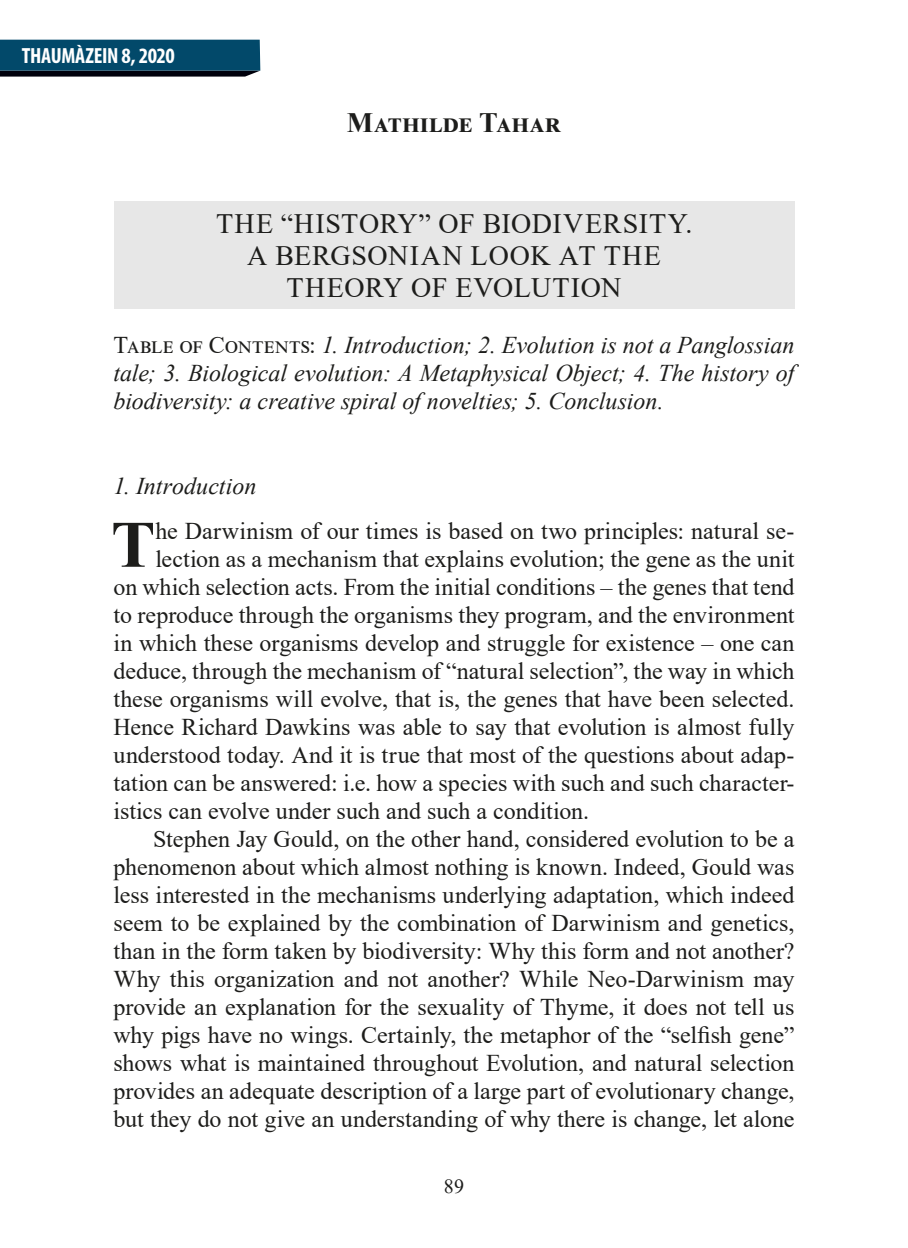
<style>
.page{position:relative;width:908px;height:1248px;background:#fff}
.page>*{position:absolute;margin:0;border:0;box-sizing:border-box;transform-origin:0 0}
.t1{font:700 66.2px "Times New Roman";color:#1d1d1b}
.t2{font:28px/32px "Times New Roman";letter-spacing:.025em;color:#1d1d1b;text-align:center}
.t3{font:700 28px "Times New Roman";letter-spacing:.025em;color:#1d1d1b}
.t4{font:24px "Times New Roman";letter-spacing:-.005em;color:#1d1d1b}
.t5{font:italic 24px/28px "Times New Roman";letter-spacing:-.005em;color:#1d1d1b;text-align:justify}
.t6{font:700 condensed 22px "Myriad Pro";letter-spacing:-.02em;color:#fff}
.t7{font:20px "Times New Roman";color:#1d1d1b}
.s1{font-style:normal}
</style>
<div class="page">
<svg style="left:0;top:40px;width:260px;height:37px"></svg>
<div style="left:113px;top:202px;width:681px;height:42px;background:#e7e7e7"></div>
<div style="left:113px;top:234px;width:681px;height:74px;background:#e7e7e7"></div>
<p class="t6" style="left:22px;top:42px;width:154px">THAUMÀZEIN 8, 2020</p>
<p class="t3" style="left:347px;top:103px;width:216px">Mathilde Tahar</p>
<p class="t2" style="left:216px;top:206px;width:477px">THE “HISTORY” OF BIODIVERSITY.<br>A BERGSONIAN LOOK AT THE<br>THEORY OF EVOLUTION</p>
<p class="t5" style="left:113px;top:330px;width:682px"><span class="s1">Table of Contents:</span> 1. Introduction; 2. Evolution is not a Panglossian tale; 3. Biological evolution: A Metaphysical Object; 4. The history of biodiversity: a creative spiral of novelties; 5. Conclusion.</p>
<p class="t5" style="left:113px;top:471px;width:144px">1. Introduction</p>
<h1 class="t1" style="left:111px;top:497px;width:46px">T</h1>
<p class="t4" style="left:155px;top:513px;width:640px">he Darwinism of our times is based on two principles: natural se-</p>
<p class="t4" style="left:155px;top:541px;width:640px">lection as a mechanism that explains evolution; the gene as the unit</p>
<p class="t4" style="left:113px;top:569px;width:682px">on which selection acts. From the initial conditions – the genes that tend</p>
<p class="t4" style="left:113px;top:597px;width:682px">to reproduce through the organisms they program, and the environment</p>
<p class="t4" style="left:113px;top:625px;width:682px">in which these organisms develop and struggle for existence – one can</p>
<p class="t4" style="left:113px;top:654px;width:682px">deduce, through the mechanism of “natural selection”, the way in which</p>
<p class="t4" style="left:113px;top:682px;width:682px">these organisms will evolve, that is, the genes that have been selected.</p>
<p class="t4" style="left:113px;top:710px;width:682px">Hence Richard Dawkins was able to say that evolution is almost fully</p>
<p class="t4" style="left:113px;top:738px;width:682px">understood today. And it is true that most of the questions about adap-</p>
<p class="t4" style="left:113px;top:766px;width:682px">tation can be answered: i.e. how a species with such and such character-</p>
<p class="t4" style="left:113px;top:794px;width:477px">istics can evolve under such and such a condition.</p>
<p class="t4" style="left:153px;top:822px;width:642px">Stephen Jay Gould, on the other hand, considered evolution to be a</p>
<p class="t4" style="left:113px;top:850px;width:682px">phenomenon about which almost nothing is known. Indeed, Gould was</p>
<p class="t4" style="left:113px;top:878px;width:682px">less interested in the mechanisms underlying adaptation, which indeed</p>
<p class="t4" style="left:113px;top:906px;width:682px">seem to be explained by the combination of Darwinism and genetics,</p>
<p class="t4" style="left:113px;top:934px;width:682px">than in the form taken by biodiversity: Why this form and not another?</p>
<p class="t4" style="left:113px;top:962px;width:682px">Why this organization and not another? While Neo-Darwinism may</p>
<p class="t4" style="left:113px;top:990px;width:682px">provide an explanation for the sexuality of Thyme, it does not tell us</p>
<p class="t4" style="left:113px;top:1018px;width:682px">why pigs have no wings. Certainly, the metaphor of the “selfish gene”</p>
<p class="t4" style="left:113px;top:1046px;width:682px">shows what is maintained throughout Evolution, and natural selection</p>
<p class="t4" style="left:113px;top:1074px;width:682px">provides an adequate description of a large part of evolutionary change,</p>
<p class="t4" style="left:113px;top:1102px;width:682px">but they do not give an understanding of why there is change, let alone</p>
<p class="t7" style="left:444px;top:1172px;width:21px">89</p>
</div>
